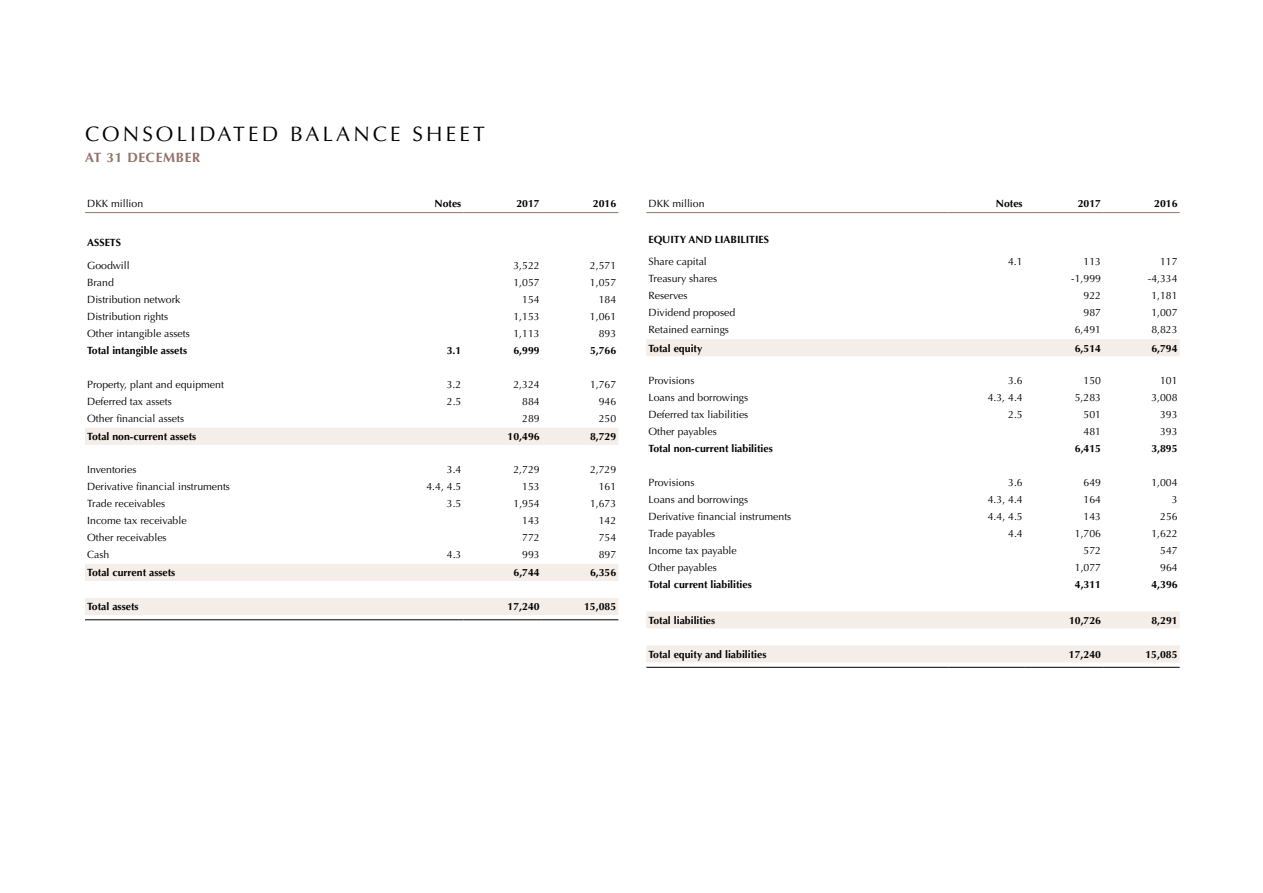
<style>
.page{position:relative;width:1263px;height:893px;background:#fff}
.page>*{position:absolute;margin:0;border:0;box-sizing:border-box;transform-origin:0 0}
.t1{font:21px "Optima LTCYR";letter-spacing:.15em;color:#000}
.t2{font:700 13.5px "Optima LTCYR";letter-spacing:.05em;color:#927168}
.t3{font:10.5px "Optima LT Std";color:#000}
.t4{font:700 10.5px "Optima LT Std";color:#000}
</style>
<div class="page">
<svg style="left:85px;top:428px;width:533px;height:187px"></svg>
<hr style="left:85px;top:212px;width:302px;height:1px;background:#927168">
<hr style="left:387px;top:212px;width:76px;height:1px;background:#927168">
<hr style="left:463px;top:212px;width:79px;height:1px;background:#927168">
<hr style="left:542px;top:212px;width:76px;height:1px;background:#927168">
<hr style="left:85px;top:619px;width:302px;height:1px;background:#000">
<hr style="left:387px;top:619px;width:76px;height:1px;background:#000">
<hr style="left:463px;top:619px;width:79px;height:1px;background:#000">
<hr style="left:542px;top:619px;width:76px;height:1px;background:#000">
<svg style="left:646px;top:339px;width:534px;height:323px"></svg>
<hr style="left:646px;top:212px;width:302px;height:1px;background:#927168">
<hr style="left:948px;top:212px;width:77px;height:1px;background:#927168">
<hr style="left:1025px;top:212px;width:78px;height:1px;background:#927168">
<hr style="left:1103px;top:212px;width:77px;height:1px;background:#927168">
<hr style="left:646px;top:667px;width:302px;height:1px;background:#000">
<hr style="left:948px;top:667px;width:77px;height:1px;background:#000">
<hr style="left:1025px;top:667px;width:78px;height:1px;background:#000">
<hr style="left:1103px;top:667px;width:77px;height:1px;background:#000">
<h1 class="t1" style="left:85px;top:121px;width:401px">CONSOLIDATED BALANCE SHEET</h1>
<p class="t2" style="left:85px;top:148px;width:117px">AT 31 DECEMBER</p>
<p class="t3" style="left:87px;top:198px;width:58px">DKK million</p>
<p class="t4" style="left:435px;top:198px;width:28px">Notes</p>
<p class="t4" style="left:516px;top:198px;width:25px">2017</p>
<p class="t4" style="left:593px;top:198px;width:25px">2016</p>
<p class="t4" style="left:87px;top:236px;width:35px">ASSETS</p>
<p class="t3" style="left:87px;top:259px;width:44px">Goodwill</p>
<p class="t3" style="left:513px;top:259px;width:28px">3,522</p>
<p class="t3" style="left:590px;top:259px;width:28px">2,571</p>
<p class="t3" style="left:87px;top:276px;width:28px">Brand</p>
<p class="t3" style="left:513px;top:276px;width:28px">1,057</p>
<p class="t3" style="left:590px;top:276px;width:28px">1,057</p>
<p class="t3" style="left:87px;top:293px;width:95px">Distribution network</p>
<p class="t3" style="left:522px;top:293px;width:19px">154</p>
<p class="t3" style="left:599px;top:293px;width:19px">184</p>
<p class="t3" style="left:87px;top:310px;width:83px">Distribution rights</p>
<p class="t3" style="left:513px;top:310px;width:28px">1,153</p>
<p class="t3" style="left:590px;top:310px;width:28px">1,061</p>
<p class="t3" style="left:87px;top:327px;width:104px">Other intangible assets</p>
<p class="t3" style="left:513px;top:327px;width:28px">1,113</p>
<p class="t3" style="left:599px;top:327px;width:19px">893</p>
<p class="t4" style="left:87px;top:344px;width:101px">Total intangible assets</p>
<p class="t4" style="left:447px;top:344px;width:16px">3.1</p>
<p class="t4" style="left:513px;top:344px;width:28px">6,999</p>
<p class="t4" style="left:590px;top:344px;width:28px">5,766</p>
<p class="t3" style="left:87px;top:378px;width:138px">Property, plant and equipment</p>
<p class="t3" style="left:447px;top:378px;width:16px">3.2</p>
<p class="t3" style="left:513px;top:378px;width:28px">2,324</p>
<p class="t3" style="left:590px;top:378px;width:28px">1,767</p>
<p class="t3" style="left:87px;top:395px;width:86px">Deferred tax assets</p>
<p class="t3" style="left:447px;top:395px;width:16px">2.5</p>
<p class="t3" style="left:522px;top:395px;width:19px">884</p>
<p class="t3" style="left:599px;top:395px;width:19px">946</p>
<p class="t3" style="left:87px;top:412px;width:98px">Other financial assets</p>
<p class="t3" style="left:522px;top:412px;width:19px">289</p>
<p class="t3" style="left:599px;top:412px;width:19px">250</p>
<p class="t4" style="left:87px;top:430px;width:111px">Total non-current assets</p>
<p class="t4" style="left:508px;top:430px;width:34px">10,496</p>
<p class="t4" style="left:590px;top:430px;width:28px">8,729</p>
<p class="t3" style="left:87px;top:463px;width:51px">Inventories</p>
<p class="t3" style="left:447px;top:463px;width:16px">3.4</p>
<p class="t3" style="left:513px;top:463px;width:28px">2,729</p>
<p class="t3" style="left:590px;top:463px;width:28px">2,729</p>
<p class="t3" style="left:87px;top:480px;width:144px">Derivative financial instruments</p>
<p class="t3" style="left:426px;top:480px;width:37px">4.4, 4.5</p>
<p class="t3" style="left:522px;top:480px;width:19px">153</p>
<p class="t3" style="left:599px;top:480px;width:19px">161</p>
<p class="t3" style="left:87px;top:497px;width:80px">Trade receivables</p>
<p class="t3" style="left:447px;top:497px;width:16px">3.5</p>
<p class="t3" style="left:513px;top:497px;width:28px">1,954</p>
<p class="t3" style="left:590px;top:497px;width:28px">1,673</p>
<p class="t3" style="left:87px;top:514px;width:101px">Income tax receivable</p>
<p class="t3" style="left:522px;top:514px;width:19px">143</p>
<p class="t3" style="left:599px;top:514px;width:19px">142</p>
<p class="t3" style="left:87px;top:531px;width:81px">Other receivables</p>
<p class="t3" style="left:522px;top:531px;width:19px">772</p>
<p class="t3" style="left:599px;top:531px;width:19px">754</p>
<p class="t3" style="left:87px;top:548px;width:24px">Cash</p>
<p class="t3" style="left:447px;top:548px;width:16px">4.3</p>
<p class="t3" style="left:522px;top:548px;width:19px">993</p>
<p class="t3" style="left:599px;top:548px;width:19px">897</p>
<p class="t4" style="left:87px;top:567px;width:90px">Total current assets</p>
<p class="t4" style="left:513px;top:567px;width:28px">6,744</p>
<p class="t4" style="left:590px;top:567px;width:28px">6,356</p>
<p class="t4" style="left:87px;top:601px;width:53px">Total assets</p>
<p class="t4" style="left:508px;top:601px;width:34px">17,240</p>
<p class="t4" style="left:584px;top:601px;width:34px">15,085</p>
<p class="t3" style="left:648px;top:198px;width:58px">DKK million</p>
<p class="t4" style="left:996px;top:198px;width:28px">Notes</p>
<p class="t4" style="left:1078px;top:198px;width:25px">2017</p>
<p class="t4" style="left:1154px;top:198px;width:25px">2016</p>
<p class="t4" style="left:648px;top:233px;width:122px">EQUITY AND LIABILITIES</p>
<p class="t3" style="left:648px;top:255px;width:60px">Share capital</p>
<p class="t3" style="left:1008px;top:255px;width:16px">4.1</p>
<p class="t3" style="left:1083px;top:255px;width:19px">113</p>
<p class="t3" style="left:1160px;top:255px;width:19px">117</p>
<p class="t3" style="left:648px;top:272px;width:70px">Treasury shares</p>
<p class="t3" style="left:1071px;top:272px;width:31px">-1,999</p>
<p class="t3" style="left:1148px;top:272px;width:31px">-4,334</p>
<p class="t3" style="left:648px;top:289px;width:40px">Reserves</p>
<p class="t3" style="left:1083px;top:289px;width:19px">922</p>
<p class="t3" style="left:1151px;top:289px;width:28px">1,181</p>
<p class="t3" style="left:648px;top:306px;width:88px">Dividend proposed</p>
<p class="t3" style="left:1083px;top:306px;width:19px">987</p>
<p class="t3" style="left:1151px;top:306px;width:28px">1,007</p>
<p class="t3" style="left:648px;top:323px;width:82px">Retained earnings</p>
<p class="t3" style="left:1075px;top:323px;width:28px">6,491</p>
<p class="t3" style="left:1151px;top:323px;width:28px">8,823</p>
<p class="t4" style="left:648px;top:342px;width:55px">Total equity</p>
<p class="t4" style="left:1075px;top:342px;width:28px">6,514</p>
<p class="t4" style="left:1151px;top:342px;width:28px">6,794</p>
<p class="t3" style="left:648px;top:374px;width:47px">Provisions</p>
<p class="t3" style="left:1008px;top:374px;width:16px">3.6</p>
<p class="t3" style="left:1083px;top:374px;width:19px">150</p>
<p class="t3" style="left:1160px;top:374px;width:19px">101</p>
<p class="t3" style="left:648px;top:391px;width:101px">Loans and borrowings</p>
<p class="t3" style="left:988px;top:391px;width:37px">4.3, 4.4</p>
<p class="t3" style="left:1075px;top:391px;width:28px">5,283</p>
<p class="t3" style="left:1151px;top:391px;width:28px">3,008</p>
<p class="t3" style="left:648px;top:408px;width:101px">Deferred tax liabilities</p>
<p class="t3" style="left:1008px;top:408px;width:16px">2.5</p>
<p class="t3" style="left:1083px;top:408px;width:19px">501</p>
<p class="t3" style="left:1160px;top:408px;width:19px">393</p>
<p class="t3" style="left:648px;top:425px;width:70px">Other payables</p>
<p class="t3" style="left:1083px;top:425px;width:19px">481</p>
<p class="t3" style="left:1160px;top:425px;width:19px">393</p>
<p class="t4" style="left:648px;top:442px;width:126px">Total non-current liabilities</p>
<p class="t4" style="left:1075px;top:442px;width:28px">6,415</p>
<p class="t4" style="left:1151px;top:442px;width:28px">3,895</p>
<p class="t3" style="left:648px;top:477px;width:47px">Provisions</p>
<p class="t3" style="left:1008px;top:477px;width:16px">3.6</p>
<p class="t3" style="left:1083px;top:477px;width:19px">649</p>
<p class="t3" style="left:1151px;top:477px;width:28px">1,004</p>
<p class="t3" style="left:648px;top:494px;width:101px">Loans and borrowings</p>
<p class="t3" style="left:988px;top:494px;width:37px">4.3, 4.4</p>
<p class="t3" style="left:1083px;top:494px;width:19px">164</p>
<p class="t3" style="left:1172px;top:494px;width:7px">3</p>
<p class="t3" style="left:649px;top:511px;width:144px">Derivative financial instruments</p>
<p class="t3" style="left:988px;top:511px;width:37px">4.4, 4.5</p>
<p class="t3" style="left:1083px;top:511px;width:19px">143</p>
<p class="t3" style="left:1160px;top:511px;width:19px">256</p>
<p class="t3" style="left:649px;top:528px;width:68px">Trade payables</p>
<p class="t3" style="left:1008px;top:528px;width:16px">4.4</p>
<p class="t3" style="left:1075px;top:528px;width:28px">1,706</p>
<p class="t3" style="left:1151px;top:528px;width:28px">1,622</p>
<p class="t3" style="left:649px;top:545px;width:90px">Income tax payable</p>
<p class="t3" style="left:1083px;top:545px;width:19px">572</p>
<p class="t3" style="left:1160px;top:545px;width:19px">547</p>
<p class="t3" style="left:649px;top:562px;width:70px">Other payables</p>
<p class="t3" style="left:1075px;top:562px;width:28px">1,077</p>
<p class="t3" style="left:1160px;top:562px;width:19px">964</p>
<p class="t4" style="left:649px;top:579px;width:105px">Total current liabilities</p>
<p class="t4" style="left:1075px;top:579px;width:28px">4,311</p>
<p class="t4" style="left:1151px;top:579px;width:28px">4,396</p>
<p class="t4" style="left:649px;top:614px;width:68px">Total liabilities</p>
<p class="t4" style="left:1069px;top:614px;width:34px">10,726</p>
<p class="t4" style="left:1151px;top:614px;width:28px">8,291</p>
<p class="t4" style="left:648px;top:648px;width:119px">Total equity and liabilities</p>
<p class="t4" style="left:1069px;top:648px;width:34px">17,240</p>
<p class="t4" style="left:1145px;top:648px;width:34px">15,085</p>
</div>
